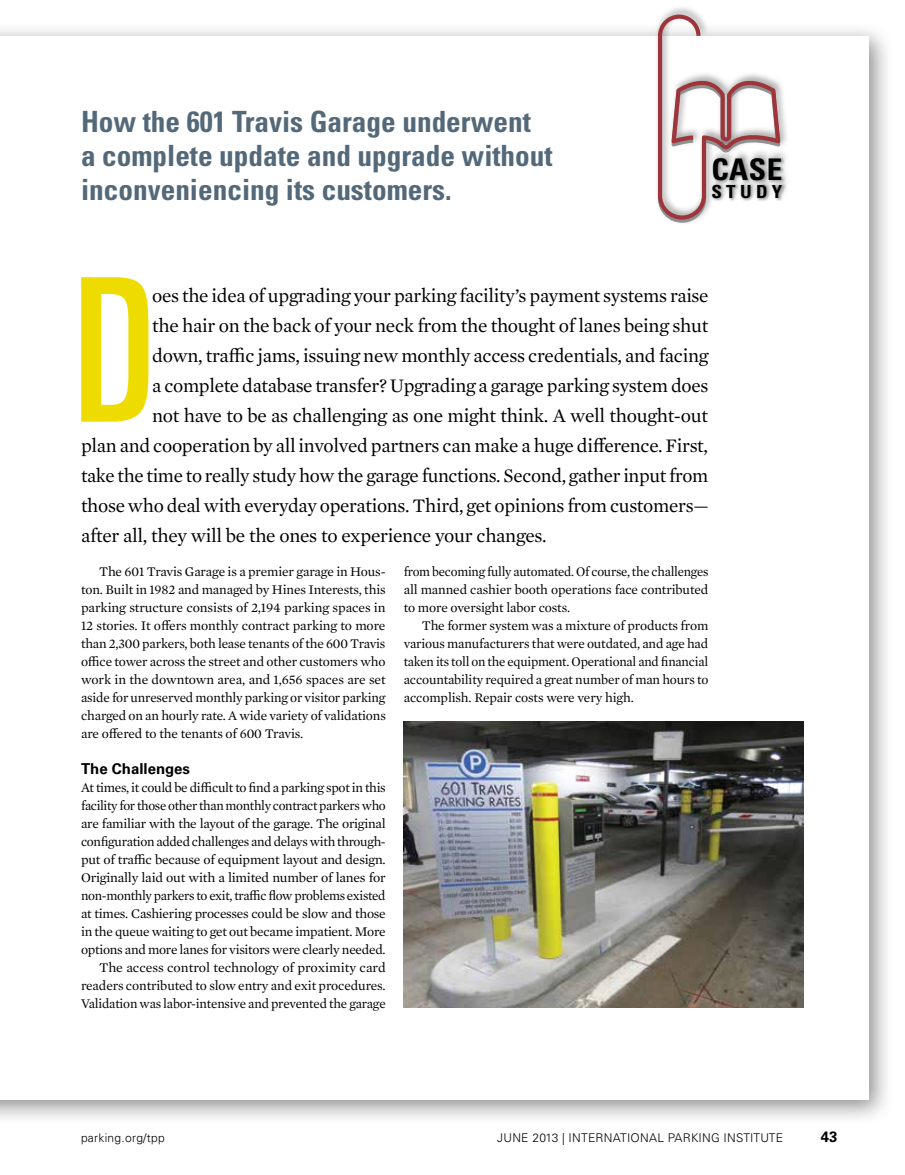
<style>
.page{position:relative;width:905px;height:1175px;background:#fff}
.page>*{position:absolute;margin:0;border:0;box-sizing:border-box;transform-origin:0 0}
.t1{font:ultra-condensed 199.95px "Univers LT Std";color:#eedc00}
.t2{font:700 condensed 29.85px "Univers LT Std";color:#000;scale:1.05 1}
.t3{font:700 condensed 29.25px/33.6px "Univers LT Std";color:#53697a}
.t4{font:19.5px "Mercury Text G1";letter-spacing:-.015em;color:#000}
.t5{font:700 condensed 18px "Univers LT Std";color:#000;scale:1.05 1}
.t6{font:700 15px "Univers LT Std";color:#000}
.t7{font:13.5px/18px "Mercury Text G1";letter-spacing:-.02em;color:#000;text-align:justify}
.t8{font:13.5px/18px "Mercury Text G1";letter-spacing:-.02em;color:#000;text-align:justify;scale:.96 1}
.t9{font:300 12px "Univers LT Std";letter-spacing:.02em;color:#000}
</style>
<div class="page">
<div style="left:0;top:21px;width:894px;height:1104px;background:#000;opacity:.45"></div>
<div style="left:0;top:36px;width:868px;height:1064px;background:#fff"></div>
<img style="left:404px;top:721px;width:399px;height:286px">
<div style="left:654px;top:5px;width:137px;height:221px;background:#000;opacity:.35"></div>
<svg style="left:658px;top:15px;width:122px;height:208px"></svg>
<div style="left:710px;top:156px;width:77px;height:45px;background:#8e9092;opacity:.75"></div>
<h3 class="t3" style="left:81px;top:105px;width:473px">How the 601 Travis Garage underwent a complete update and upgrade without inconveniencing its customers.</h3>
<h2 class="t2" style="left:711px;top:151px;width:69px">CASE</h2>
<h3 class="t5" style="left:711px;top:181px;width:69px">STU DY</h3>
<h1 class="t1" style="left:74px;top:237px;width:83px">D</h1>
<h3 class="t4" style="left:152px;top:281px;width:558px">oes the idea of upgrading your parking facility’s payment systems raise</h3>
<h3 class="t4" style="left:152px;top:311px;width:557px">the hair on the back of your neck from the thought of lanes being shut</h3>
<h3 class="t4" style="left:152px;top:341px;width:558px">down, traffic jams, issuing new monthly access credentials, and facing</h3>
<h3 class="t4" style="left:152px;top:371px;width:557px">a complete database transfer? Upgrading a garage parking system does</h3>
<h3 class="t4" style="left:152px;top:401px;width:557px">not have to be as challenging as one might think. A well thought-out</h3>
<h3 class="t4" style="left:81px;top:431px;width:628px">plan and cooperation by all involved partners can make a huge difference. First,</h3>
<h3 class="t4" style="left:81px;top:461px;width:628px">take the time to really study how the garage functions. Second, gather input from</h3>
<h3 class="t4" style="left:81px;top:491px;width:629px">those who deal with everyday operations. Third, get opinions from customers—</h3>
<h3 class="t4" style="left:81px;top:521px;width:467px">after all, they will be the ones to experience your changes.</h3>
<p class="t7" style="left:81px;top:562px;width:306px;text-indent:18px">The 601 Travis Garage is a premier garage in Hous&shy;ton. Built in 1982 and managed by Hines Interests, this parking structure consists of 2,194 parking spaces in 12 stories. It offers monthly contract parking to more than 2,300 parkers, both lease tenants of the 600 Travis office tower across the street and other customers who work in the downtown area, and 1,656 spaces are set aside for unreserved monthly parking or visitor parking charged on an hourly rate. A wide variety of validations are offered to the tenants of 600 Travis.</p>
<p class="t6" style="left:81px;top:760px;width:110px">The Challenges</p>
<p class="t7" style="left:81px;top:778px;width:306px;text-align:right">At times, it could be difficult to find a parking spot in this facility for those other than monthly contract parkers who are familiar with the layout of the garage. The original configuration added challenges and delays with through&shy;put of traffic because of equipment layout and design.<br>Originally laid out with a limited number of lanes for non-monthly parkers to exit, traffic flow problems existed at times. Cashiering processes could be slow and those in the queue waiting to get out became impatient. More options and more lanes for visitors were clearly needed.<br>The access control technology of proximity card readers contributed to slow entry and exit procedures.<br>Validation was labor-intensive and prevented the garage</p>
<p class="t8" style="left:404px;top:562px;width:319px">from becoming fully automated. Of course, the challenges all manned cashier booth operations face contributed to more oversight labor costs.</p>
<p class="t7" style="left:404px;top:616px;width:306px;text-indent:18px">The former system was a mixture of products from various manufacturers that were outdated, and age had taken its toll on the equipment. Operational and financial accountability required a great number of man hours to accomplish. Repair costs were very high.</p>
<p class="t9" style="left:81px;top:1130px;width:85px">PARKING.ORG/TPP</p>
<p class="t9" style="left:497px;top:1130px;width:287px">JUNE 2013 | INTE RNATIONAL PARKIN G IN STITUTE</p>
<p class="t6" style="left:820px;top:1127px;width:18px">43</p>
</div>
